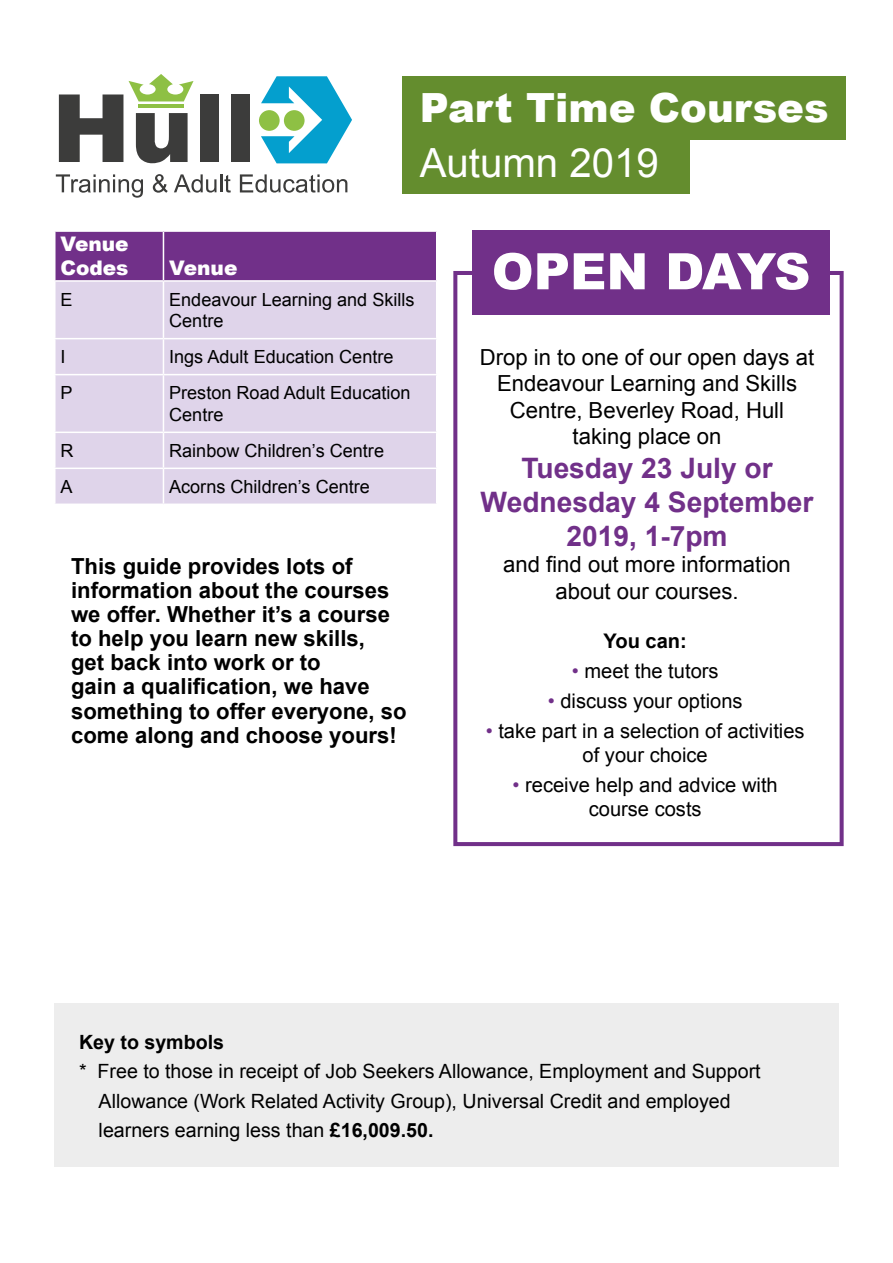
<style>
.page{position:relative;width:893px;height:1263px;background:#fff}
.page>*{position:absolute;margin:0;border:0;box-sizing:border-box;transform-origin:0 0}
.t1{font:900 50.4px "Arial";letter-spacing:-.02em;color:#fff}
.t2{font:900 40.2px "Arial";color:#fff}
.t3{font:40.2px "Arial";color:#fff}
.t4{font:700 28.2px/33.8px "Arial";color:#713089;text-align:center}
.t5{font:700 22.05px/24.2px "Arial";color:#000}
.t6{font:22.05px/26.5px "Arial";color:#000;text-align:center}
.t7{font:20.1px/24.2px "Arial";color:#000;text-align:center}
.t8{font:900 20.1px/24.2px "Arial";color:#fff}
.t9{font:700 20.1px "Arial";color:#000}
.t10{font:19.65px/29.4px "Arial";color:#000}
.t11{font:700 19.65px "Arial";color:#000}
.t12{font:18.15px/21.8px "Arial";color:#000}
.s1{color:#713089}
.s2{font-weight:700}
</style>
<div class="page">
<div style="left:403px;top:76px;width:443px;height:63px;background:#648d2e"></div>
<div style="left:403px;top:131px;width:287px;height:63px;background:#648d2e"></div>
<svg style="left:59px;top:94px;width:64px;height:68px"></svg>
<svg style="left:136px;top:113px;width:52px;height:50px"></svg>
<div style="left:200px;top:94px;width:18px;height:68px;background:#3c3c3b"></div>
<div style="left:231px;top:94px;width:19px;height:68px;background:#3c3c3b"></div>
<svg style="left:129px;top:74px;width:65px;height:27px"></svg>
<hr style="left:138px;top:104px;width:46px;height:4px;background:#8ec044">
<svg style="left:56px;top:174px;width:87px;height:24px"></svg>
<svg style="left:153px;top:174px;width:15px;height:19px"></svg>
<svg style="left:174px;top:174px;width:57px;height:19px"></svg>
<svg style="left:240px;top:174px;width:107px;height:19px"></svg>
<svg style="left:261px;top:76px;width:91px;height:87px"></svg>
<div style="left:259px;top:110px;width:21px;height:21px;background:#8ec044;border-radius:50%"></div>
<div style="left:284px;top:110px;width:21px;height:21px;background:#8ec044;border-radius:50%"></div>
<div style="left:56px;top:232px;width:380px;height:48px;background:#713089"></div>
<div style="left:56px;top:282px;width:380px;height:221px;background:#dfd4ea"></div>
<hr style="left:163px;top:232px;width:1px;height:48px;background:#fff">
<hr style="left:163px;top:282px;width:1px;height:56px;background:#fff">
<hr style="left:54px;top:338px;width:109px;height:1px;background:#fff">
<hr style="left:163px;top:338px;width:274px;height:1px;background:#fff">
<hr style="left:163px;top:339px;width:1px;height:35px;background:#fff">
<hr style="left:54px;top:374px;width:109px;height:1px;background:#fff">
<hr style="left:163px;top:374px;width:274px;height:1px;background:#fff">
<hr style="left:163px;top:375px;width:1px;height:57px;background:#fff">
<hr style="left:54px;top:432px;width:109px;height:1px;background:#fff">
<hr style="left:163px;top:432px;width:274px;height:1px;background:#fff">
<hr style="left:163px;top:433px;width:1px;height:35px;background:#fff">
<hr style="left:54px;top:468px;width:109px;height:1px;background:#fff">
<hr style="left:163px;top:468px;width:274px;height:1px;background:#fff">
<hr style="left:163px;top:469px;width:1px;height:34px;background:#fff">
<div style="left:453px;top:271px;width:391px;height:575px;border:4px solid #713089"></div>
<div style="left:472px;top:230px;width:358px;height:84px;background:#713089"></div>
<div style="left:54px;top:1003px;width:784px;height:163px;background:#ededed"></div>
<p class="t8" style="left:60px;top:231px;width:70px">Venue<br>Codes</p>
<p class="t8" style="left:169px;top:255px;width:70px">Venue</p>
<h2 class="t2" style="left:420px;top:79px;width:410px">Part Time Courses</h2>
<h2 class="t3" style="left:420px;top:136px;width:241px">Autumn 2019</h2>
<h1 class="t1" style="left:492px;top:235px;width:320px">OPEN DAYS</h1>
<p class="t12" style="left:60px;top:288px;width:14px">E</p>
<p class="t12" style="left:169px;top:288px;width:247px">Endeavour Learning and Skills<br>Centre</p>
<p class="t12" style="left:60px;top:346px;width:7px">I</p>
<p class="t12" style="left:169px;top:346px;width:226px">Ings Adult Education Centre</p>
<p class="t12" style="left:60px;top:382px;width:14px">P</p>
<p class="t12" style="left:169px;top:382px;width:243px">Preston Road Adult Education<br>Centre</p>
<p class="t12" style="left:60px;top:440px;width:15px">R</p>
<p class="t12" style="left:169px;top:440px;width:216px">Rainbow Children’s Centre</p>
<p class="t12" style="left:60px;top:476px;width:14px">A</p>
<p class="t12" style="left:169px;top:476px;width:202px">Acorns Children’s Centre</p>
<p class="t5" style="left:71px;top:555px;width:337px">This guide provides lots of information about the courses we offer. Whether it’s a course to help you learn new skills,<br>get back into work or to<br>gain a qualification, we have something to offer everyone, so come along and choose yours!</p>
<p class="t6" style="left:480px;top:344px;width:336px">Drop in to one of our open days at<br>Endeavour Learning and Skills<br>Centre, Beverley Road, Hull taking place on</p>
<p class="t4" style="left:481px;top:452px;width:334px">Tuesday 23 July or<br>Wednesday 4 September<br>2019, 1-7pm</p>
<p class="t6" style="left:503px;top:551px;width:289px">and find out more information about our courses.</p>
<p class="t9" style="left:603px;top:628px;width:85px">You can:</p>
<p class="t7" style="left:572px;top:659px;width:148px"><span class="s1">•</span> meet the tutors</p>
<p class="t7" style="left:548px;top:689px;width:196px"><span class="s1">•</span> discuss your options</p>
<p class="t7" style="left:486px;top:719px;width:320px"><span class="s1">•</span> take part in a selection of activities of your choice</p>
<p class="t7" style="left:513px;top:773px;width:267px"><span class="s1">•</span> receive help and advice with course costs</p>
<p class="t11" style="left:79px;top:1029px;width:147px">Key to symbols</p>
<p class="t10" style="left:99px;top:1057px;width:663px;text-indent:-20px">* Free to those in receipt of Job Seekers Allowance, Employment and Support<br>Allowance (Work Related Activity Group), Universal Credit and employed learners earning less than <span class="s2">£16,009.50.</span></p>
</div>
